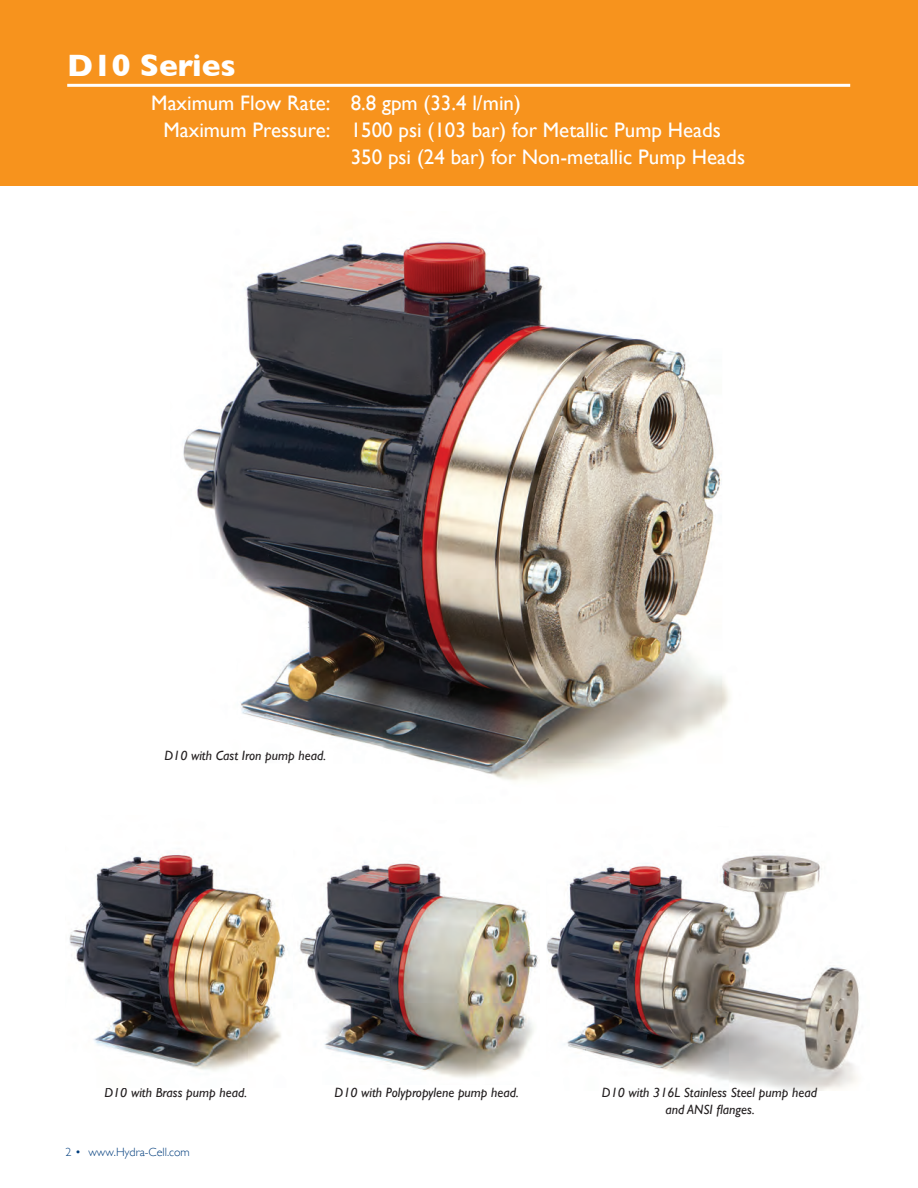
<style>
.page{position:relative;width:918px;height:1188px;background:#fff}
.page>*{position:absolute;margin:0;border:0;box-sizing:border-box;transform-origin:0 0}
.t1{font:700 31.5px "Gill Sans";color:#fff}
.t2{font:21px "Gill Sans";color:#fff}
.t3{font:italic 13.5px/16.5px "Gill Sans";color:#231f20;text-align:center}
.t4{font:300 12px "Gill Sans";color:#013d7d}
</style>
<div class="page">
<div style="left:0;top:0;width:918px;height:186px;background:#f7931d"></div>
<hr style="left:67px;top:84px;width:783px;height:3px;background:#fff">
<img style="left:183px;top:239px;width:547px;height:542px">
<img style="left:69px;top:852px;width:219px;height:219px">
<img style="left:299px;top:862px;width:241px;height:216px">
<img style="left:546px;top:855px;width:313px;height:235px">
<h1 class="t1" style="left:67px;top:40px;width:170px">D10 Series</h1>
<h2 class="t2" style="left:151px;top:91px;width:371px">Maximum Flow Rate: 8.8 gpm (33.4 l/min)</h2>
<h2 class="t2" style="left:163px;top:118px;width:559px">Maximum Pressure: 1500 psi (103 bar) for Metallic Pump Heads</h2>
<h2 class="t2" style="left:351px;top:145px;width:396px">350 psi (24 bar) for Non-metallic Pump Heads</h2>
<p class="t3" style="left:164px;top:747px;width:163px">D10 with Cast Iron pump head.</p>
<p class="t3" style="left:104px;top:1085px;width:144px">D10 with Brass pump head.</p>
<p class="t3" style="left:335px;top:1085px;width:186px">D10 with Polypropylene pump head.</p>
<p class="t3" style="left:602px;top:1085px;width:217px">D10 with 316L Stainless Steel pump head and ANSI flanges.</p>
<p class="t4" style="left:65px;top:1142px;width:126px">2 • www.Hydra-Cell.com</p>
</div>
